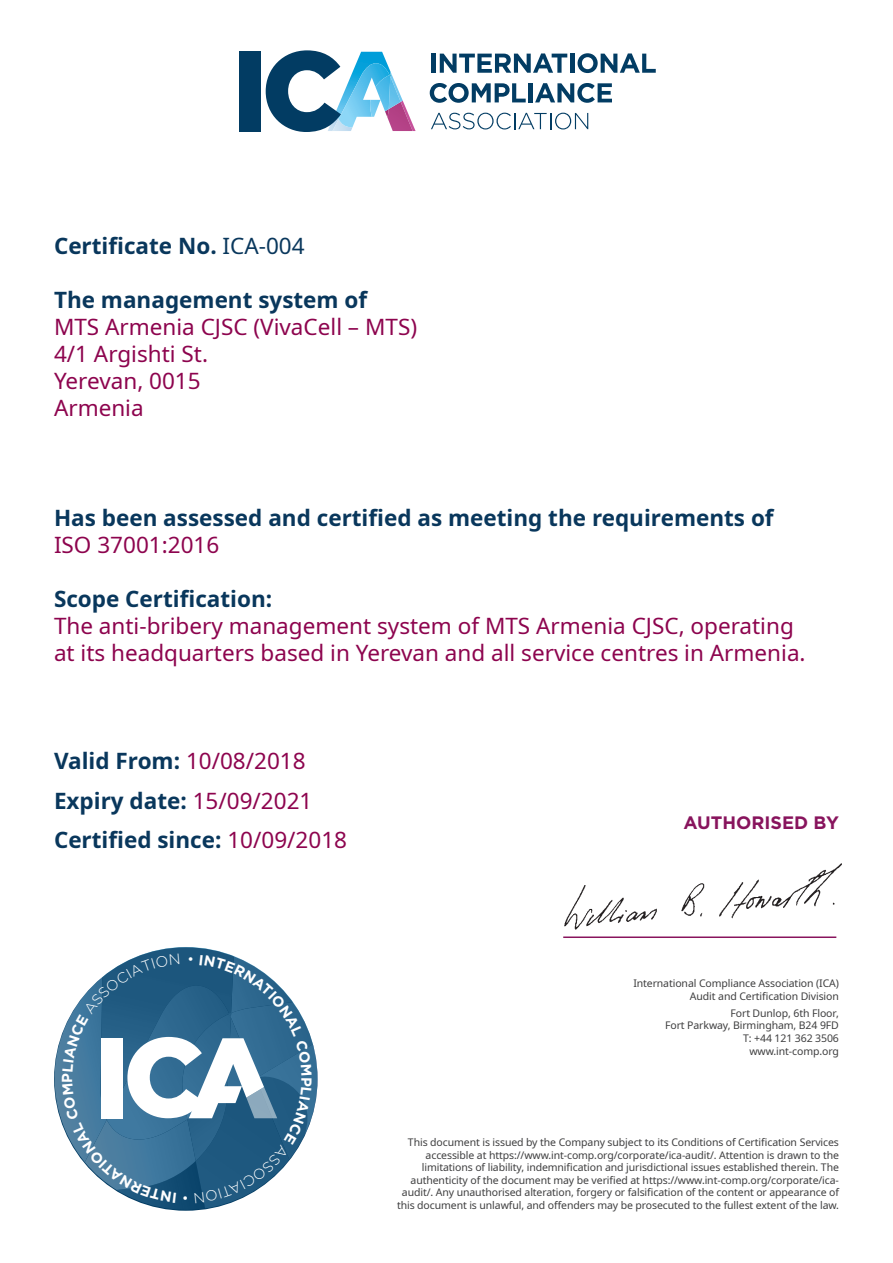
<style>
.page{position:relative;width:893px;height:1263px;background:#fff}
.page>*{position:absolute;margin:0;border:0;box-sizing:border-box;transform-origin:0 0}
.t1{font:22.5px/27px "Noto Sans";color:#8d044e}
.t2{font:700 22.5px "Noto Sans";color:#09375c}
.t3{font:700 18px "Gotham";color:#88145d}
.t4{font:10.5px/12.6px "Noto Sans";letter-spacing:-.01em;color:#3e3e3f;text-align:right}
.s1{font-weight:400}
.s2{font-weight:400;color:#8d044e}
</style>
<div class="page">
<svg style="left:266px;top:50px;width:150px;height:81px"></svg>
<div style="left:239px;top:52px;width:22px;height:79px;background:#023c63"></div>
<div style="left:431px;top:54px;width:5px;height:19px;background:#023c63"></div>
<svg style="left:440px;top:53px;width:127px;height:20px"></svg>
<hr style="left:570px;top:54px;width:4px;height:19px;background:#023c63">
<svg style="left:578px;top:53px;width:78px;height:20px"></svg>
<svg style="left:430px;top:83px;width:96px;height:20px"></svg>
<div style="left:528px;top:83px;width:5px;height:19px;background:#023c63"></div>
<svg style="left:535px;top:83px;width:77px;height:20px"></svg>
<svg style="left:431px;top:113px;width:157px;height:16px"></svg>
<img style="left:563px;top:863px;width:279px;height:75px">
<svg style="left:54px;top:947px;width:264px;height:264px"></svg>
<p class="t2" style="left:54px;top:230px;width:252px">Certificate No. <span class="s1">ICA-004</span></p>
<p class="t2" style="left:54px;top:284px;width:315px">The management system of</p>
<p class="t1" style="left:54px;top:314px;width:365px">MTS Armenia CJSC (VivaCell – MTS)</p>
<p class="t1" style="left:54px;top:341px;width:156px">4/1 Argishti St.</p>
<p class="t1" style="left:54px;top:368px;width:148px">Yerevan, 0015</p>
<p class="t1" style="left:54px;top:395px;width:91px">Armenia</p>
<p class="t2" style="left:54px;top:502px;width:721px">Has been assessed and certified as meeting the requirements of</p>
<p class="t1" style="left:54px;top:532px;width:167px">ISO 37001:2016</p>
<p class="t2" style="left:54px;top:583px;width:220px">Scope Certification:</p>
<p class="t1" style="left:54px;top:613px;width:753px">The anti-bribery management system of MTS Armenia CJSC, operating at its headquarters based in Yerevan and all service centres in Armenia.</p>
<p class="t2" style="left:54px;top:745px;width:253px">Valid From: <span class="s2">10/08/2018</span></p>
<p class="t2" style="left:54px;top:784px;width:260px">Expiry date: <span class="s2">15/09/2021</span></p>
<p class="t2" style="left:54px;top:824px;width:295px">Certified since: <span class="s2">10/09/2018</span></p>
<p class="t3" style="left:683px;top:811px;width:157px">AUTHORISED BY</p>
<p class="t4" style="left:633px;top:977px;width:207px">International Compliance Association (ICA)</p>
<p class="t4" style="left:690px;top:990px;width:151px">Audit and Certification Division</p>
<p class="t4" style="left:730px;top:1007px;width:110px">Fort Dunlop, 6th Floor,</p>
<p class="t4" style="left:665px;top:1019px;width:175px">Fort Parkway, Birmingham, B24 9FD</p>
<p class="t4" style="left:743px;top:1032px;width:97px">T: +44 121 362 3506</p>
<p class="t4" style="left:749px;top:1045px;width:91px">www.int-comp.org</p>
<p class="t4" style="left:397px;top:1136px;width:443px">This document is issued by the Company subject to its Conditions of Certification Services accessible at https://www.int-comp.org/corporate/ica-audit/. Attention is drawn to the limitations of liability, indemnification and jurisdictional issues established therein. The authenticity of the document may be verified at https://www.int-comp.org/corporate/ica&shy;audit/. Any unauthorised alteration, forgery or falsification of the content or appearance of this document is unlawful, and offenders may be prosecuted to the fullest extent of the law.</p>
</div>
